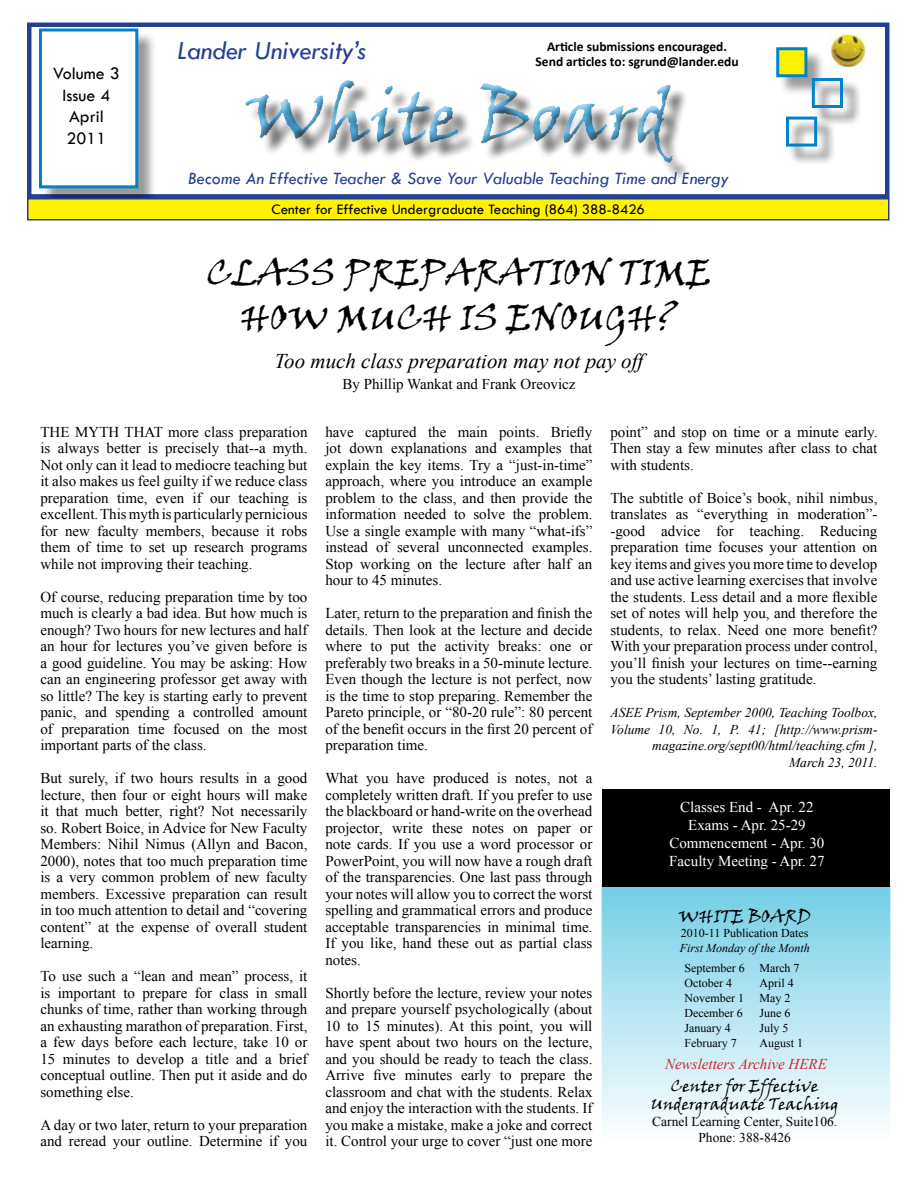
<style>
.page{position:relative;width:918px;height:1188px;background:#fff}
.page>*{position:absolute;margin:0;border:0;box-sizing:border-box;transform-origin:0 0}
.t1{font:36px/45px "Viner Hand ITC";color:#000;text-align:center}
.t2{font:italic 27px "Tw Cen";color:#25408f}
.t3{font:italic 21px "Times New Roman";color:#000}
.t4{font:italic 18px "Tw Cen";color:#25408f}
.t5{font:18px/21.6px "Tw Cen";color:#000;text-align:center}
.t6{font:18px "Viner Hand ITC";color:#000}
.t7{font:16.5px/18px "Viner Hand ITC";color:#000;text-align:center}
.t8{font:15px/16.5px "Times New Roman";color:#000;text-align:justify}
.t9{font:15px/18px "Times New Roman";color:#fff;text-align:center}
.t10{font:15px "Tw Cen";color:#000}
.t11{font:italic 15px "Times New Roman";color:#d2232a}
.t12{font:italic 13.5px/16.5px "Times New Roman";color:#000;text-align:right}
.t13{font:700 13.5px/15px "Calibri";color:#000;text-align:center}
.t14{font:13.5px/16.5px "Times New Roman";color:#000;text-align:center}
.t15{font:12px/15px "Times New Roman";color:#000}
.t16{font:italic 12px "Times New Roman";color:#000}
</style>
<div class="page">
<div style="left:602px;top:885px;width:288px;height:253px;background:linear-gradient(to bottom,#72cee6,#fcfefe);border:1px solid #72cee6"></div>
<div style="left:27px;top:22px;width:863px;height:177px;background:#fff;border:4px solid #25408f"></div>
<div style="left:245px;top:79px;width:429px;height:84px;background:#000;opacity:.75"></div>
<div style="left:41px;top:31px;width:116px;height:176px;background:#000;opacity:.4"></div>
<div style="left:39px;top:28px;width:99px;height:160px;background:#fff;border:3px solid #0083ca"></div>
<div style="left:778px;top:50px;width:48px;height:46px;background:#000;opacity:.39"></div>
<div style="left:776px;top:47px;width:31px;height:30px;background:#fff200;border:3px solid #0083ca"></div>
<div style="left:814px;top:80px;width:48px;height:47px;background:#000;opacity:.75"></div>
<div style="left:812px;top:78px;width:31px;height:30px;border:3px solid #0083ca"></div>
<div style="left:788px;top:119px;width:48px;height:46px;background:#000;opacity:.75"></div>
<div style="left:786px;top:117px;width:31px;height:30px;border:3px solid #0083ca"></div>
<div style="left:27px;top:198px;width:863px;height:22px;background:#fff200;border:2px solid #25408f"></div>
<img style="left:830px;top:33px;width:37px;height:35px">
<div style="left:602px;top:789px;width:288px;height:98px;background:#000"></div>
<p class="t5" style="left:53px;top:63px;width:68px">Volume 3<br>Issue 4<br>April<br>2011</p>
<h2 class="t2" style="left:177px;top:34px;width:191px">Lander University’s</h2>
<p class="t13" style="left:536px;top:38px;width:205px">Article submissions encouraged.<br>Send articles to: sgrund@lander.edu</p>
<p class="t4" style="left:188px;top:168px;width:542px">Become An Effective Teacher &amp; Save Your Valuable Teaching Time and Energy</p>
<p class="t10" style="left:272px;top:201px;width:375px">Center for Effective Undergraduate Teaching (864) 388-8426</p>
<h1 class="t1" style="left:207px;top:249px;width:506px">CLASS PREPARATION TIME<br>HOW MUCH IS ENOUGH?</h1>
<h3 class="t3" style="left:275px;top:346px;width:370px">Too much class preparation may not pay off</h3>
<p class="t8" style="left:342px;top:375px;width:235px">By Phillip Wankat and Frank Oreovicz</p>
<p class="t8" style="left:40px;top:423px;width:269px">The myth that more class preparation is always better is precisely that--a myth.<br>Not only can it lead to mediocre teaching but it also makes us feel guilty if we reduce class preparation time, even if our teaching is excellent. This myth is particularly pernicious for new faculty members, because it robs them of time to set up research programs while not improving their teaching.</p>
<p class="t8" style="left:40px;top:588px;width:269px">Of course, reducing preparation time by too much is clearly a bad idea. But how much is enough? Two hours for new lectures and half an hour for lectures you’ve given before is a good guideline. You may be asking: How can an engineering professor get away with so little? The key is starting early to prevent panic, and spending a controlled amount of preparation time focused on the most important parts of the class.</p>
<p class="t8" style="left:40px;top:770px;width:269px">But surely, if two hours results in a good lecture, then four or eight hours will make it that much better, right? Not necessarily so. Robert Boice, in Advice for New Faculty Members: Nihil Nimus (Allyn and Bacon, 2000), notes that too much preparation time is a very common problem of new faculty members. Excessive preparation can result in too much attention to detail and “covering content” at the expense of overall student learning.</p>
<p class="t8" style="left:40px;top:968px;width:269px">To use such a “lean and mean” process, it is important to prepare for class in small chunks of time, rather than working through an exhausting marathon of preparation. First, a few days before each lecture, take 10 or 15 minutes to develop a title and a brief conceptual outline. Then put it aside and do something else.</p>
<p class="t8" style="left:40px;top:1116px;width:268px">A day or two later, return to your preparation and reread your outline. Determine if you</p>
<p class="t8" style="left:325px;top:423px;width:269px">have captured the main points. Briefly jot down explanations and examples that explain the key items. Try a “just-in-time” approach, where you introduce an example problem to the class, and then provide the information needed to solve the problem.<br>Use a single example with many “what-ifs” instead of several unconnected examples.<br>Stop working on the lecture after half an hour to 45 minutes.</p>
<p class="t8" style="left:325px;top:605px;width:269px">Later, return to the preparation and finish the details. Then look at the lecture and decide where to put the activity breaks: one or preferably two breaks in a 50-minute lecture.<br>Even though the lecture is not perfect, now is the time to stop preparing. Remember the Pareto principle, or “80-20 rule”: 80 percent of the benefit occurs in the first 20 percent of preparation time.</p>
<p class="t8" style="left:325px;top:770px;width:269px">What you have produced is notes, not a completely written draft. If you prefer to use the blackboard or hand-write on the overhead projector, write these notes on paper or note cards. If you use a word processor or PowerPoint, you will now have a rough draft of the transparencies. One last pass through your notes will allow you to correct the worst spelling and grammatical errors and produce acceptable transparencies in minimal time.<br>If you like, hand these out as partial class notes.</p>
<p class="t8" style="left:325px;top:984px;width:269px">Shortly before the lecture, review your notes and prepare yourself psychologically (about 10 to 15 minutes). At this point, you will have spent about two hours on the lecture, and you should be ready to teach the class.<br>Arrive five minutes early to prepare the classroom and chat with the students. Relax and enjoy the interaction with the students. If you make a mistake, make a joke and correct it. Control your urge to cover “just one more</p>
<p class="t8" style="left:610px;top:423px;width:269px">point” and stop on time or a minute early.<br>Then stay a few minutes after class to chat with students.</p>
<p class="t8" style="left:610px;top:489px;width:269px">The subtitle of Boice’s book, nihil nimbus, translates as “everything in moderation”- -good advice for teaching. Reducing preparation time focuses your attention on key items and gives you more time to develop and use active learning exercises that involve the students. Less detail and a more flexible set of notes will help you, and therefore the students, to relax. Need one more benefit?<br>With your preparation process under control, you’ll finish your lectures on time--earning you the students’ lasting gratitude.</p>
<p class="t12" style="left:610px;top:704px;width:269px">ASEE Prism, September 2000, Teaching Toolbox, Volume 10, No. 1, P. 41; [http://www.prism&shy;magazine.org/sept00/html/teaching.cfm ],<br>March 23, 2011.</p>
<p class="t9" style="left:669px;top:797px;width:157px">Classes End - Apr. 22<br>Exams - Apr. 25-29<br>Commencement - Apr. 30<br>Faculty Meeting - Apr. 27</p>
<p class="t6" style="left:679px;top:906px;width:134px">WHITE BOARD</p>
<p class="t15" style="left:681px;top:926px;width:129px">2010-11 Publication Dates</p>
<p class="t16" style="left:680px;top:940px;width:131px">First Monday of the Month</p>
<p class="t15" style="left:759px;top:960px;width:45px">March 7<br>April 4<br>May 2<br>June 6<br>July 5<br>August 1</p>
<p class="t11" style="left:665px;top:1054px;width:163px">Newsletters Archive HERE</p>
<p class="t15" style="left:684px;top:960px;width:62px">September 6<br>October 4<br>November 1<br>December 6<br>January 4<br>February 7</p>
<p class="t7" style="left:651px;top:1077px;width:190px">Center for Effective<br>Undergraduate Teaching</p>
<p class="t14" style="left:652px;top:1113px;width:187px">Carnel Learning Center, Suite106.<br>Phone: 388-8426</p>
</div>
